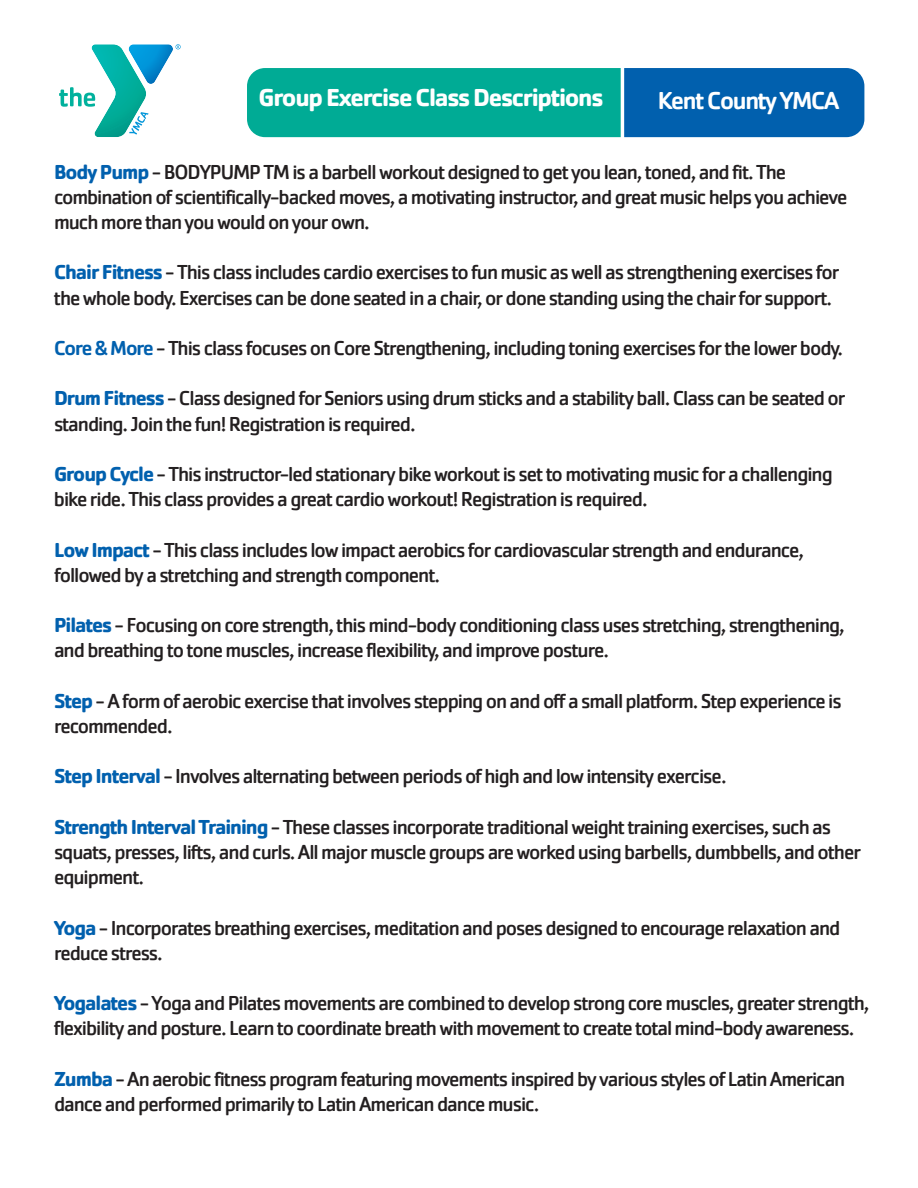
<style>
.page{position:relative;width:918px;height:1188px;background:#fff}
.page>*{position:absolute;margin:0;border:0;box-sizing:border-box;transform-origin:0 0}
.t1{font:700 25.5px "Cachet Pro";letter-spacing:-.05em;color:#fff}
.t2{font:500 25.5px "Cachet Pro";letter-spacing:-.05em;color:#fff}
.t3{font:21px/25.2px "Cachet Pro";letter-spacing:-.05em;color:#231f20}
.s1{font-weight:700;color:#0160ae}
.s2{font-weight:500;color:#0160ae}
</style>
<div class="page">
<svg style="left:247px;top:68px;width:617px;height:69px;background:#038f9f"></svg>
<svg style="left:59px;top:44px;width:122px;height:93px"></svg>
<p class="t1" style="left:259px;top:88px;width:347px">Group Exercise Class Descriptions</p>
<p class="t2" style="left:658px;top:91px;width:183px">Kent County YMCA</p>
<p class="t3" style="left:54px;top:161px;width:795px"><span class="s1">Body Pump</span> - BODYPUMP TM is a barbell workout designed to get you lean, toned, and fit. The combination of scientifically-backed moves, a motivating instructor, and great music helps you achieve much more than you would on your own.</p>
<p class="t3" style="left:54px;top:262px;width:787px"><span class="s1">Chair Fitness</span> - This class includes cardio exercises to fun music as well as strengthening exercises for the whole body. Exercises can be done seated in a chair, or done standing using the chair for support.</p>
<p class="t3" style="left:54px;top:337px;width:791px"><span class="s2">Core &amp; More</span> - This class focuses on Core Strengthening, including toning exercises for the lower body.</p>
<p class="t3" style="left:54px;top:388px;width:793px"><span class="s1">Drum Fitness</span> - Class designed for Seniors using drum sticks and a stability ball. Class can be seated or standing. Join the fun! Registration is required.</p>
<p class="t3" style="left:54px;top:463px;width:780px"><span class="s1">Group Cycle</span> - This instructor-led stationary bike workout is set to motivating music for a challenging bike ride. This class provides a great cardio workout! Registration is required.</p>
<p class="t3" style="left:54px;top:539px;width:752px"><span class="s1">Low Impact</span> - This class includes low impact aerobics for cardiovascular strength and endurance, followed by a stretching and strength component.</p>
<p class="t3" style="left:54px;top:614px;width:792px"><span class="s1">Pilates</span> - Focusing on core strength, this mind-body conditioning class uses stretching, strengthening, and breathing to tone muscles, increase flexibility, and improve posture.</p>
<p class="t3" style="left:54px;top:690px;width:789px"><span class="s1">Step</span> - A form of aerobic exercise that involves stepping on and off a small platform. Step experience is recommended.</p>
<p class="t3" style="left:54px;top:766px;width:674px"><span class="s1">Step Interval</span> - Involves alternating between periods of high and low intensity exercise.</p>
<p class="t3" style="left:54px;top:816px;width:809px"><span class="s1">Strength Interval Training</span> - These classes incorporate traditional weight training exercises, such as squats, presses, lifts, and curls. All major muscle groups are worked using barbells, dumbbells, and other equipment.</p>
<p class="t3" style="left:54px;top:917px;width:788px"><span class="s1">Yoga</span> - Incorporates breathing exercises, meditation and poses designed to encourage relaxation and reduce stress.</p>
<p class="t3" style="left:54px;top:992px;width:817px"><span class="s1">Yogalates</span> - Yoga and Pilates movements are combined to develop strong core muscles, greater strength, flexibility and posture. Learn to coordinate breath with movement to create total mind-body awareness.</p>
<p class="t3" style="left:54px;top:1068px;width:793px"><span class="s1">Zumba</span> - An aerobic fitness program featuring movements inspired by various styles of Latin American dance and performed primarily to Latin American dance music.</p>
</div>
